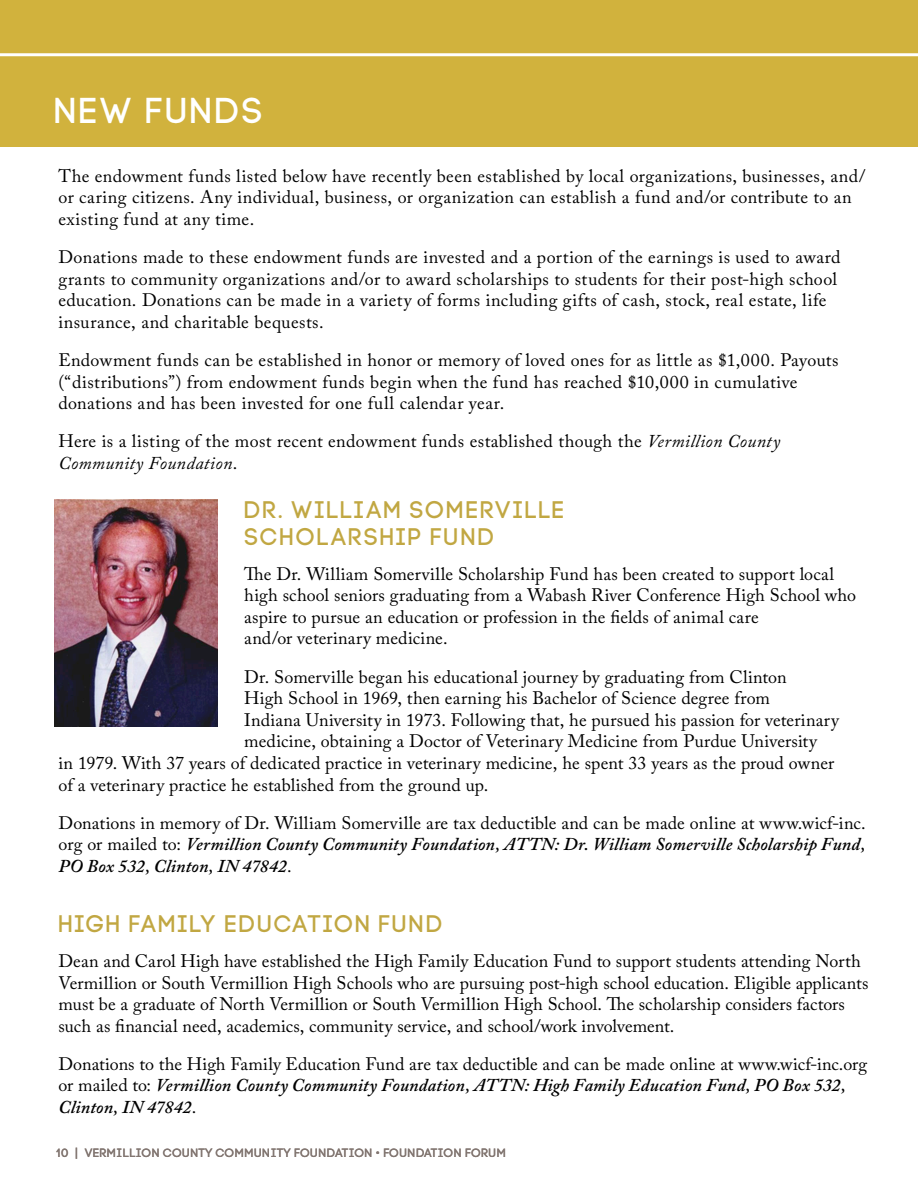
<style>
.page{position:relative;width:918px;height:1188px;background:#fff}
.page>*{position:absolute;margin:0;border:0;box-sizing:border-box;transform-origin:0 0}
.t1{font:36px "Code Pro";letter-spacing:.055em;color:#fff}
.t2{font:24px/27px "Code Pro";letter-spacing:.06em;color:#c1a742}
.t3{font:18px/21.6px "Adobe Caslon Pro";letter-spacing:.015em;color:#000}
.t4{font:12px "Code Pro LC";letter-spacing:.01em;color:#827671}
.s1{font-style:italic}
.s2{font-weight:600;font-style:italic}
</style>
<div class="page">
<div style="left:0;top:0;width:918px;height:147px;background:#d1b23d"></div>
<hr style="left:0;top:53px;width:918px;height:3px;background:#fff">
<img style="left:55px;top:500px;width:162px;height:227px">
<p class="t1" style="left:54px;top:90px;width:211px">NEW FUNDS</p>
<p class="t3" style="left:58px;top:165px;width:809px">The endowment funds listed below have recently been established by local organizations, businesses, and/ or caring citizens. Any individual, business, or organization can establish a fund and/or contribute to an existing fund at any time.</p>
<p class="t3" style="left:58px;top:246px;width:784px">Donations made to these endowment funds are invested and a portion of the earnings is used to award grants to community organizations and/or to award scholarships to students for their post-high school education. Donations can be made in a variety of forms including gifts of cash, stock, real estate, life insurance, and charitable bequests.</p>
<p class="t3" style="left:58px;top:349px;width:782px">Endowment funds can be established in honor or memory of loved ones for as little as $1,000. Payouts (“distributions”) from endowment funds begin when the fund has reached $10,000 in cumulative donations and has been invested for one full calendar year.</p>
<p class="t3" style="left:58px;top:430px;width:723px">Here is a listing of the most recent endowment funds established though the <span class="s1">Vermillion County<br>Community Foundation</span>.</p>
<p class="t2" style="left:244px;top:496px;width:322px">DR. WILLIAM SOMERVILLE<br>SCHOLARSHIP FUND</p>
<p class="t3" style="left:244px;top:563px;width:613px">The Dr. William Somerville Scholarship Fund has been created to support local high school seniors graduating from a Wabash River Conference High School who aspire to pursue an education or profession in the fields of animal care<br>and/or veterinary medicine.</p>
<p class="t3" style="left:244px;top:666px;width:544px">Dr. Somerville began his educational journey by graduating from Clinton</p>
<p class="t3" style="left:244px;top:687px;width:527px">High School in 1969, then earning his Bachelor of Science degree from</p>
<p class="t3" style="left:244px;top:709px;width:596px">Indiana University in 1973. Following that, he pursued his passion for veterinary</p>
<p class="t3" style="left:244px;top:730px;width:574px">medicine, obtaining a Doctor of Veterinary Medicine from Purdue University</p>
<p class="t3" style="left:58px;top:752px;width:777px">in 1979. With 37 years of dedicated practice in veterinary medicine, he spent 33 years as the proud owner</p>
<p class="t3" style="left:58px;top:774px;width:431px">of a veterinary practice he established from the ground up.</p>
<p class="t3" style="left:58px;top:812px;width:809px;text-align:justify">Donations in memory of Dr. William Somerville are tax deductible and can be made online at www.wicf-inc. org or mailed to: <span class="s2">Vermillion County Community Foundation, ATTN: Dr. William Somerville Scholarship Fund, PO Box 532, Clinton, IN 47842</span>.</p>
<p class="t2" style="left:58px;top:910px;width:386px">HIGH FAMILY EDUCATION FUND</p>
<p class="t3" style="left:58px;top:950px;width:812px">Dean and Carol High have established the High Family Education Fund to support students attending North Vermillion or South Vermillion High Schools who are pursuing post-high school education. Eligible applicants must be a graduate of North Vermillion or South Vermillion High School. The scholarship considers factors such as financial need, academics, community service, and school/work involvement.</p>
<p class="t3" style="left:58px;top:1053px;width:810px">Donations to the High Family Education Fund are tax deductible and can be made online at www.wicf-inc.org or mailed to: <span class="s2">Vermillion County Community Foundation, ATTN: High Family Education Fund, PO Box 532,<br>Clinton, IN 47842</span>.</p>
<p class="t4" style="left:56px;top:1145px;width:451px">10 | VERMILLION COUNTY COMMUNITY FOUNDATION • FOUNDATION FORUM</p>
</div>
